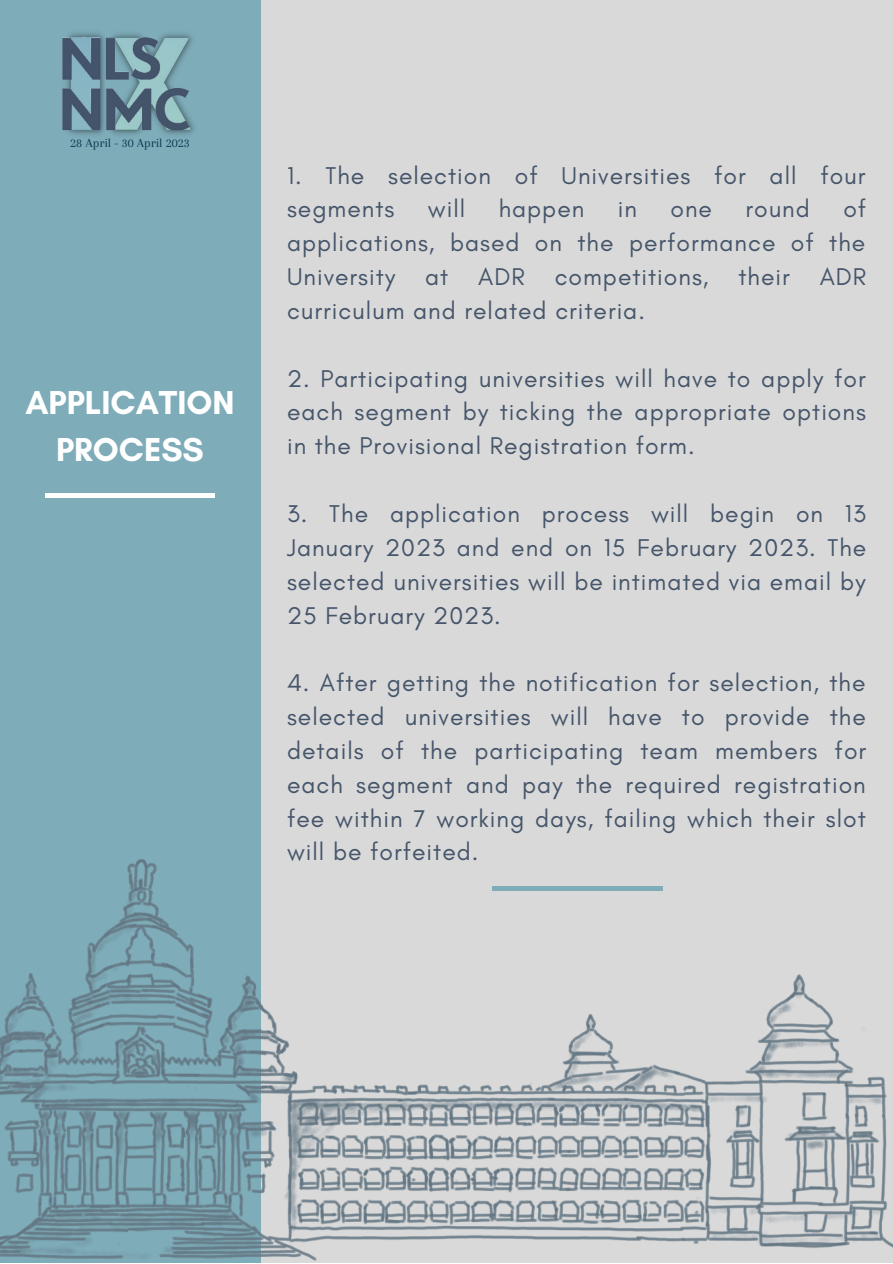
<style>
.page{position:relative;width:893px;height:1264px;background:#fff}
.page>*{position:absolute;margin:0;border:0;box-sizing:border-box;transform-origin:0 0}
.t1{font:700 33.75px/47.2px "Glacial Indifference";color:#fff;text-align:center}
.t2{font:24.6px/33.8px "Glacial Indifference";letter-spacing:.04em;color:#45556a;text-align:justify}
.t3{font:12.9px "Arapey";color:#0b344b}
</style>
<div class="page">
<div style="left:0;top:0;width:892px;height:1262px;background:#d9d9d9"></div>
<div style="left:0;top:0;width:260px;height:1262px;background:#7eacb9"></div>
<img style="left:0;top:613px;width:892px;height:649px">
<hr style="left:45px;top:493px;width:170px;height:4px;background:#fff">
<hr style="left:492px;top:886px;width:170px;height:4px;background:#7eacb9">
<img style="left:114px;top:33px;width:80px;height:102px">
<img style="left:104px;top:36px;width:88px;height:47px">
<img style="left:62px;top:85px;width:130px;height:49px">
<img style="left:62px;top:36px;width:41px;height:49px">
<p class="t3" style="left:70px;top:136px;width:121px">28 April - 30 April 2023</p>
<h1 class="t1" style="left:25px;top:379px;width:211px">APPLICATION<br>PROCESS</h1>
<p class="t2" style="left:287px;top:158px;width:580px">1. The selection of Universities for all four segments</p>
<p class="t2" style="left:287px;top:192px;width:580px;text-indent:556px">of applications, based on the performance of the University at ADR competitions, their ADR curriculum and related criteria.</p>
<p class="t2" style="left:428px;top:192px;width:39px">will</p>
<p class="t2" style="left:498px;top:192px;width:87px">happen</p>
<p class="t2" style="left:617px;top:192px;width:21px">in</p>
<p class="t2" style="left:670px;top:192px;width:43px">one</p>
<p class="t2" style="left:745px;top:192px;width:66px">round</p>
<p class="t2" style="left:287px;top:361px;width:580px">2. Participating universities will have to apply for each segment by ticking the appropriate options in the Provisional Registration form.</p>
<p class="t2" style="left:287px;top:496px;width:580px">3. The application process will begin on 13<br>January 2023 and end on 15 February 2023. The selected universities will be intimated via email by 25 February 2023.</p>
<p class="t2" style="left:287px;top:665px;width:580px">4. After getting the notification for selection, the selected universities will have to provide the details of the participating team members for each segment and pay the required registration fee within 7 working days, failing which their slot will be forfeited.</p>
</div>
